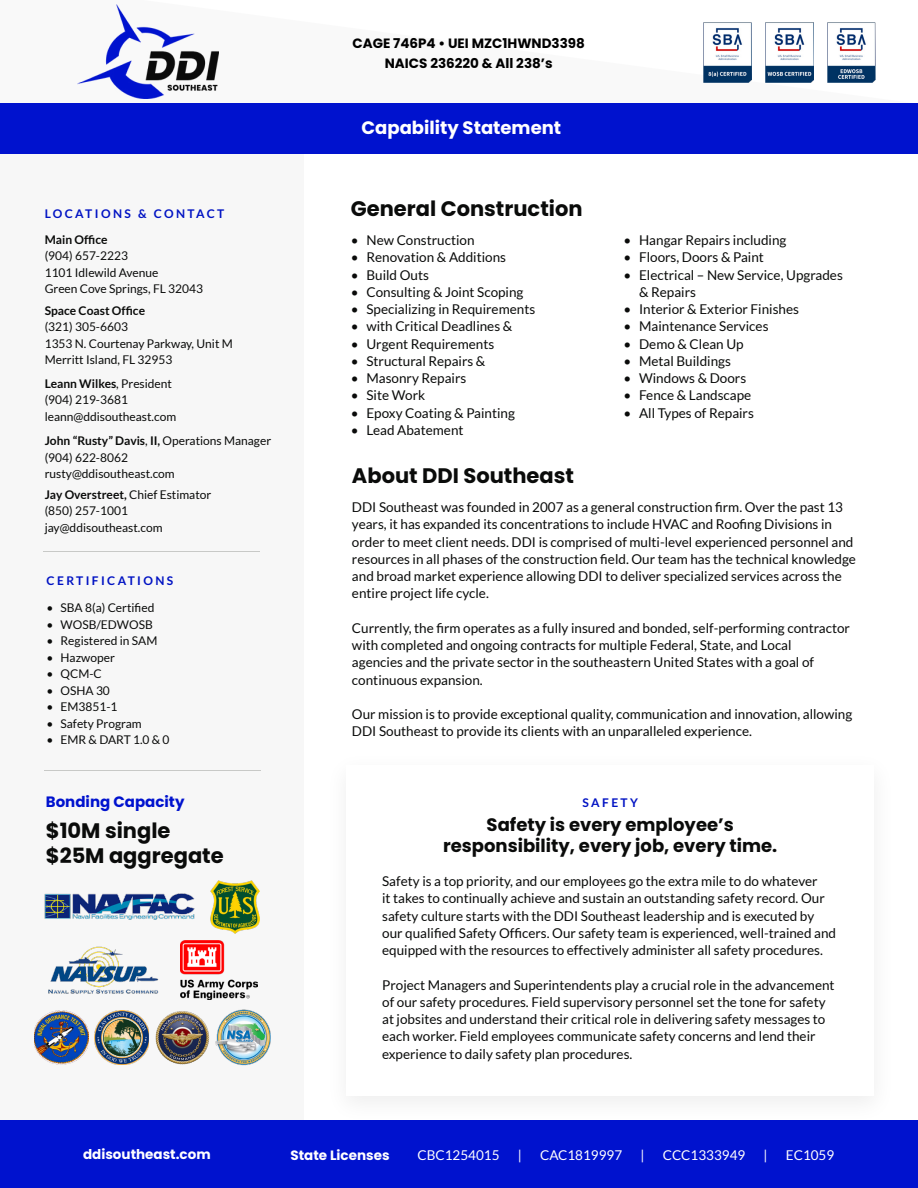
<style>
.page{position:relative;width:918px;height:1188px;background:#fff}
.page>*{position:absolute;margin:0;border:0;box-sizing:border-box;transform-origin:0 0}
.t1{font:700 21px/25.2px "Poppins";color:#0a0b0a}
.t2{font:700 18px/21.6px "Poppins";color:#0a0b0a;text-align:center}
.t3{font:700 18px "Poppins";color:#fff}
.t4{font:700 15px "Poppins";color:#0012ce}
.t5{font:13.5px/17.2px "Lato";color:#0a0b0a}
.t6{font:700 13.5px/19.5px "Poppins";color:#000;text-align:center}
.t7{font:13.5px "Lato";color:#fff}
.t8{font:700 13.5px "Poppins";color:#fff}
.t9{font:12px/16.5px "Lato";color:#0a0b0a}
.t10{font:700 12px "Lato";letter-spacing:.2em;color:#0012c3}
.t11{font:700 12px "Lato";color:#0a0b0a}
.s1{font-weight:700}
</style>
<div class="page">
<div style="left:0;top:154px;width:303px;height:966px;background:#f7f7f7"></div>
<img style="left:95px;top:1010px;width:53px;height:55px">
<img style="left:181px;top:940px;width:77px;height:59px">
<img style="left:211px;top:880px;width:49px;height:54px">
<img style="left:48px;top:946px;width:111px;height:48px">
<img style="left:44px;top:893px;width:151px;height:27px">
<img style="left:34px;top:1011px;width:54px;height:54px">
<img style="left:155px;top:1011px;width:55px;height:54px">
<img style="left:215px;top:1009px;width:56px;height:57px">
<hr style="left:44px;top:770px;width:216px;height:1px;background:#c8c9c7">
<hr style="left:44px;top:551px;width:216px;height:1px;background:#c8c9c7">
<svg style="left:0;top:4px;width:918px;height:100px"></svg>
<img style="left:703px;top:23px;width:48px;height:60px">
<img style="left:827px;top:23px;width:49px;height:60px">
<img style="left:766px;top:23px;width:47px;height:60px">
<div style="left:0;top:1120px;width:918px;height:68px;background:#0012ce"></div>
<div style="left:0;top:104px;width:918px;height:50px;background:#0012ce"></div>
<img style="left:78px;top:5px;width:140px;height:93px">
<div style="left:324px;top:750px;width:573px;height:375px;background:#fff"></div>
<p class="t6" style="left:353px;top:34px;width:234px">CAGE 746P4 • UEI MZC1HWND3398<br>NAICS 236220 &amp; All 238’s</p>
<h2 class="t3" style="left:362px;top:118px;width:201px">Capability Statement</h2>
<p class="t10" style="left:45px;top:207px;width:181px">LOCATIONS &amp; CONTACT</p>
<h1 class="t1" style="left:351px;top:196px;width:233px">General Construction</h1>
<p class="t5" style="left:351px;top:232px;width:125px">• New Construction</p>
<p class="t5" style="left:351px;top:249px;width:157px">• Renovation &amp; Additions</p>
<p class="t5" style="left:351px;top:266px;width:80px">• Build Outs</p>
<p class="t5" style="left:351px;top:283px;width:174px">• Consulting &amp; Joint Scoping</p>
<p class="t5" style="left:351px;top:301px;width:186px">• Specializing in Requirements</p>
<p class="t5" style="left:351px;top:318px;width:163px">• with Critical Deadlines &amp;</p>
<p class="t5" style="left:351px;top:335px;width:145px">• Urgent Requirements</p>
<p class="t5" style="left:351px;top:352px;width:136px">• Structural Repairs &amp;</p>
<p class="t5" style="left:351px;top:370px;width:117px">• Masonry Repairs</p>
<p class="t5" style="left:351px;top:387px;width:76px">• Site Work</p>
<p class="t5" style="left:351px;top:404px;width:166px">• Epoxy Coating &amp; Painting</p>
<p class="t5" style="left:351px;top:421px;width:114px">• Lead Abatement</p>
<p class="t11" style="left:45px;top:233px;width:64px">Main Office</p>
<p class="t9" style="left:45px;top:248px;width:160px">(904) 657-2223<br>1101 Idlewild Avenue<br>Green Cove Springs, FL 32043</p>
<p class="t11" style="left:45px;top:304px;width:102px">Space Coast Office</p>
<p class="t9" style="left:45px;top:319px;width:190px">(321) 305-6603<br>1353 N. Courtenay Parkway, Unit M<br>Merritt Island, FL 32953</p>
<p class="t9" style="left:45px;top:375px;width:133px"><span class="s1">Leann Wilkes</span>, President (904) 219-3681 leann@ddisoutheast.com</p>
<p class="t9" style="left:45px;top:433px;width:228px"><span class="s1">John “Rusty” Davis</span>, <span class="s1">II,</span> Operations Manager (904) 622-8062<br>rusty@ddisoutheast.com</p>
<p class="t9" style="left:45px;top:486px;width:168px"><span class="s1">Jay Overstreet,</span> Chief Estimator (850) 257-1001 jay@ddisoutheast.com</p>
<p class="t5" style="left:623px;top:232px;width:165px">• Hangar Repairs including</p>
<p class="t5" style="left:623px;top:249px;width:142px">• Floors, Doors &amp; Paint</p>
<p class="t5" style="left:639px;top:266px;width:205px;text-indent:-16px">• Electrical – New Service, Upgrades &amp; Repairs</p>
<p class="t5" style="left:623px;top:301px;width:177px">• Interior &amp; Exterior Finishes</p>
<p class="t5" style="left:623px;top:318px;width:147px">• Maintenance Services</p>
<p class="t5" style="left:623px;top:335px;width:122px">• Demo &amp; Clean Up</p>
<p class="t5" style="left:623px;top:352px;width:109px">• Metal Buildings</p>
<p class="t5" style="left:623px;top:370px;width:124px">• Windows &amp; Doors</p>
<p class="t5" style="left:623px;top:387px;width:129px">• Fence &amp; Landscape</p>
<p class="t5" style="left:623px;top:404px;width:132px">• All Types of Repairs</p>
<h1 class="t1" style="left:352px;top:463px;width:223px">About DDI Southeast</h1>
<p class="t5" style="left:352px;top:499px;width:506px">DDI Southeast was founded in 2007 as a general construction firm. Over the past 13 years, it has expanded its concentrations to include HVAC and Roofing Divisions in order to meet client needs. DDI is comprised of multi-level experienced personnel and resources in all phases of the construction field. Our team has the technical knowledge and broad market experience allowing DDI to deliver specialized services across the entire project life cycle.</p>
<p class="t5" style="left:352px;top:619px;width:500px">Currently, the firm operates as a fully insured and bonded, self-performing contractor with completed and ongoing contracts for multiple Federal, State, and Local<br>agencies and the private sector in the southeastern United States with a goal of continuous expansion.</p>
<p class="t5" style="left:352px;top:706px;width:502px">Our mission is to provide exceptional quality, communication and innovation, allowing<br>DDI Southeast to provide its clients with an unparalleled experience.</p>
<p class="t10" style="left:47px;top:573px;width:128px">CERTIFICATIONS</p>
<p class="t9" style="left:47px;top:600px;width:109px">• SBA 8(a) Certified</p>
<p class="t9" style="left:47px;top:616px;width:108px">• WOSB/EDWOSB</p>
<p class="t9" style="left:47px;top:633px;width:112px">• Registered in SAM</p>
<p class="t9" style="left:47px;top:649px;width:70px">• Hazwoper</p>
<p class="t9" style="left:47px;top:666px;width:57px">• QCM-C</p>
<p class="t9" style="left:47px;top:682px;width:65px">• OSHA 30</p>
<p class="t9" style="left:47px;top:699px;width:72px">• EM3851-1</p>
<p class="t9" style="left:47px;top:715px;width:97px">• Safety Program</p>
<p class="t9" style="left:47px;top:732px;width:124px">• EMR &amp; DART 1.0 &amp; 0</p>
<p class="t4" style="left:46px;top:793px;width:140px">Bonding Capacity</p>
<h1 class="t1" style="left:46px;top:818px;width:179px">$10M single $25M aggregate</h1>
<p class="t10" style="left:582px;top:795px;width:57px">SAFETY</p>
<h2 class="t2" style="left:443px;top:814px;width:336px">Safety is every employee’s responsibility, every job, every time.</h2>
<p class="t5" style="left:382px;top:873px;width:455px">Safety is a top priority, and our employees go the extra mile to do whatever<br>it takes to continually achieve and sustain an outstanding safety record. Our safety culture starts with the DDI Southeast leadership and is executed by our qualified Safety Officers. Our safety team is experienced, well-trained and equipped with the resources to effectively administer all safety procedures.</p>
<p class="t5" style="left:382px;top:976px;width:454px">Project Managers and Superintendents play a crucial role in the advancement of our safety procedures. Field supervisory personnel set the tone for safety at jobsites and understand their critical role in delivering safety messages to each worker. Field employees communicate safety concerns and lend their experience to daily safety plan procedures.</p>
<p class="t8" style="left:83px;top:1146px;width:129px">ddisoutheast.com</p>
<p class="t8" style="left:291px;top:1147px;width:100px">State Licenses</p>
<p class="t7" style="left:418px;top:1147px;width:84px">CBC1254015</p>
<p class="t7" style="left:518px;top:1147px;width:6px">|</p>
<p class="t7" style="left:540px;top:1147px;width:84px">CAC1819997</p>
<p class="t7" style="left:641px;top:1147px;width:6px">|</p>
<p class="t7" style="left:663px;top:1147px;width:84px">CCC1333949</p>
<p class="t7" style="left:764px;top:1147px;width:6px">|</p>
<p class="t7" style="left:786px;top:1147px;width:50px">EC1059</p>
</div>
